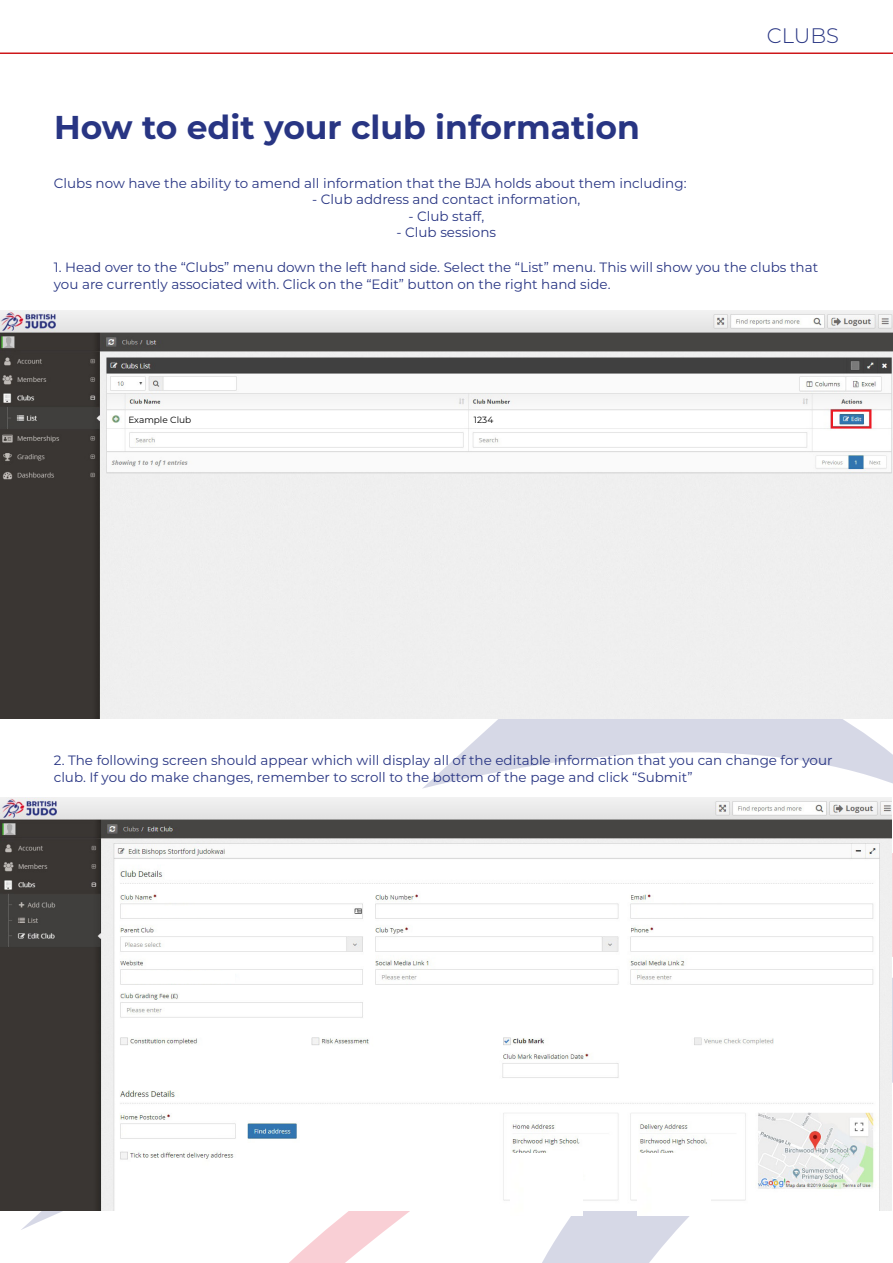
<style>
.page{position:relative;width:893px;height:1263px;background:#fff}
.page>*{position:absolute;margin:0;border:0;box-sizing:border-box;transform-origin:0 0}
.t1{font:700 33px "Montserrat";color:#283583}
.t2{font:300 21px "Montserrat";color:#283583}
.t3{font:13.5px/16.2px "Montserrat";color:#283583}
.t4{font:9px "Montserrat";color:#000}
</style>
<div class="page">
<svg style="left:71px;top:718px;width:822px;height:545px"></svg>
<hr style="left:0;top:53px;width:893px;height:1px;background:#cd171a">
<img style="left:0;top:310px;width:893px;height:408px">
<img style="left:0;top:797px;width:891px;height:414px">
<img style="left:471px;top:412px;width:26px;height:15px">
<img style="left:128px;top:412px;width:95px;height:15px">
<img style="left:123px;top:906px;width:95px;height:10px">
<img style="left:123px;top:972px;width:112px;height:10px">
<img style="left:635px;top:906px;width:101px;height:10px">
<img style="left:123px;top:1125px;width:95px;height:10px">
<img style="left:510px;top:1153px;width:73px;height:63px">
<img style="left:370px;top:1036px;width:94px;height:11px">
<img style="left:638px;top:1153px;width:72px;height:63px">
<h2 class="t2" style="left:767px;top:21px;width:74px">CLUBS</h2>
<h1 class="t1" style="left:54px;top:103px;width:587px">How to edit your club information</h1>
<p class="t3" style="left:54px;top:175px;width:634px">Clubs now have the ability to amend all information that the BJA holds about them including:</p>
<p class="t3" style="left:312px;top:191px;width:270px">- Club address and contact information,</p>
<p class="t3" style="left:408px;top:207px;width:77px">- Club staff,</p>
<p class="t3" style="left:397px;top:223px;width:101px">- Club sessions</p>
<p class="t3" style="left:54px;top:259px;width:766px">1. Head over to the “Clubs” menu down the left hand side. Select the “List” menu. This will show you the clubs that you are currently associated with. Click on the “Edit” button on the right hand side.</p>
<p class="t4" style="left:128px;top:414px;width:64px">Example Club</p>
<p class="t4" style="left:474px;top:414px;width:21px">1234</p>
<p class="t3" style="left:54px;top:752px;width:780px">2. The following screen should appear which will display all of the editable information that you can change for your club. If you do make changes, remember to scroll to the bottom of the page and click “Submit”</p>
</div>
